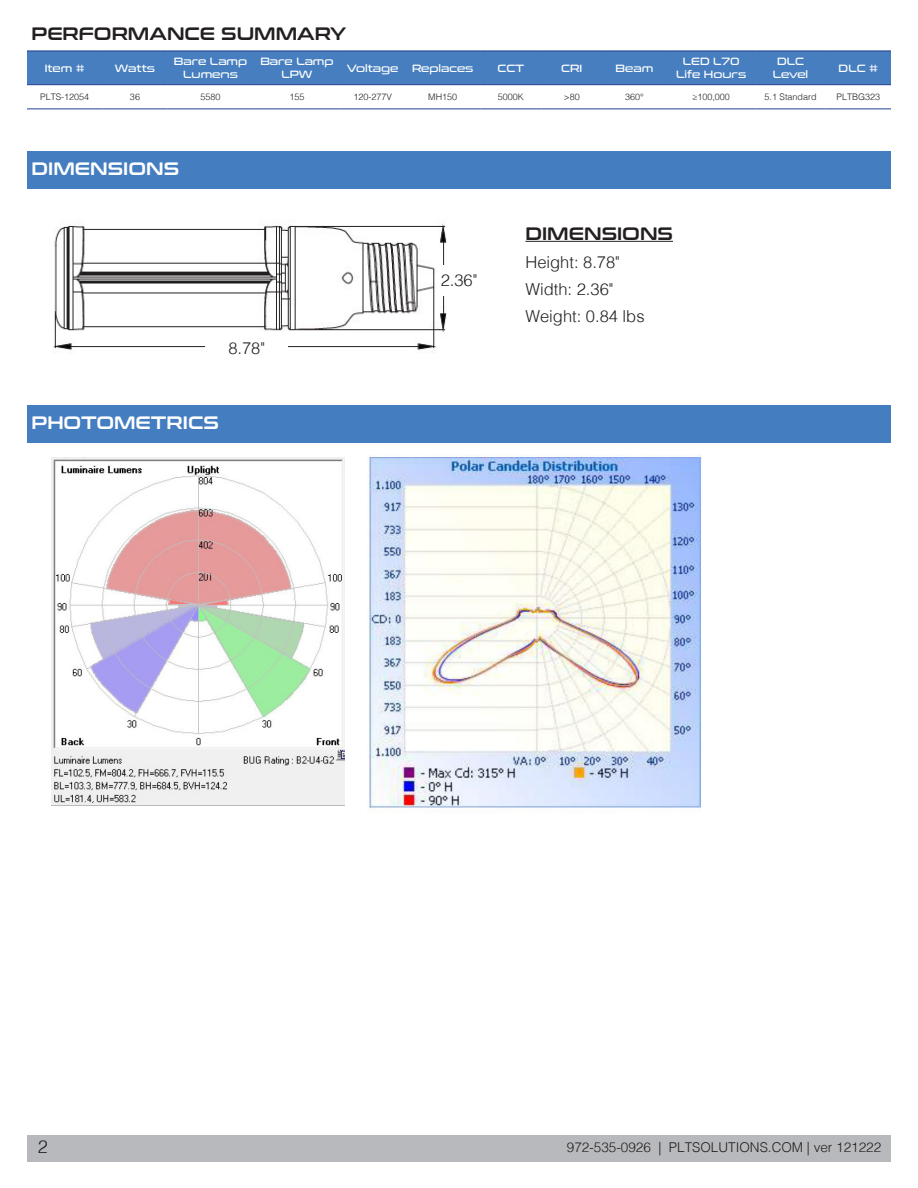
<style>
.page{position:relative;width:918px;height:1188px;background:#fff}
.page>*{position:absolute;margin:0;border:0;box-sizing:border-box;transform-origin:0 0}
.t1{font:18px "Conthrax Sb";color:#231f20}
.t2{font:18px "Conthrax Sb";color:#fff}
.t3{font:300 18px "Helvetica";color:#231f20}
.PLT_Body{font:300 16.5px "Helvetica";color:#231f20}
.t4{font:300 13.5px "Helvetica";color:#231f20}
.t5{font:10.5px/12.6px "Conthrax Rg";color:#fff;text-align:center}
.Paragraph_Style_1{font:300 9px "Helvetica";color:#231f20}
</style>
<div class="page">
<div style="left:27px;top:1135px;width:864px;height:27px;background:#b8b9bc"></div>
<div style="left:27px;top:152px;width:864px;height:37px;background:#447dc0"></div>
<div style="left:27px;top:406px;width:864px;height:37px;background:#447dc0"></div>
<div style="left:27px;top:52px;width:864px;height:32px;background:#467ebf"></div>
<hr style="left:27px;top:109px;width:76px;height:1px;background:#253f8e">
<hr style="left:103px;top:109px;width:64px;height:1px;background:#253f8e">
<hr style="left:167px;top:109px;width:87px;height:1px;background:#253f8e">
<hr style="left:254px;top:109px;width:86px;height:1px;background:#253f8e">
<hr style="left:340px;top:109px;width:65px;height:1px;background:#253f8e">
<hr style="left:405px;top:109px;width:76px;height:1px;background:#253f8e">
<hr style="left:481px;top:109px;width:60px;height:1px;background:#253f8e">
<hr style="left:541px;top:109px;width:61px;height:1px;background:#253f8e">
<hr style="left:602px;top:109px;width:65px;height:1px;background:#253f8e">
<hr style="left:667px;top:109px;width:88px;height:1px;background:#253f8e">
<hr style="left:755px;top:109px;width:71px;height:1px;background:#253f8e">
<hr style="left:826px;top:109px;width:65px;height:1px;background:#253f8e">
<hr style="left:27px;top:51px;width:76px;height:1px;background:#253f8e">
<hr style="left:103px;top:51px;width:64px;height:1px;background:#253f8e">
<hr style="left:167px;top:51px;width:87px;height:1px;background:#253f8e">
<hr style="left:254px;top:51px;width:86px;height:1px;background:#253f8e">
<hr style="left:340px;top:51px;width:65px;height:1px;background:#253f8e">
<hr style="left:405px;top:51px;width:76px;height:1px;background:#253f8e">
<hr style="left:481px;top:51px;width:60px;height:1px;background:#253f8e">
<hr style="left:541px;top:51px;width:61px;height:1px;background:#253f8e">
<hr style="left:602px;top:51px;width:65px;height:1px;background:#253f8e">
<hr style="left:667px;top:51px;width:88px;height:1px;background:#253f8e">
<hr style="left:755px;top:51px;width:71px;height:1px;background:#253f8e">
<hr style="left:826px;top:51px;width:65px;height:1px;background:#253f8e">
<hr style="left:27px;top:84px;width:76px;height:1px;background:#253f8e">
<hr style="left:103px;top:84px;width:64px;height:1px;background:#253f8e">
<hr style="left:167px;top:84px;width:87px;height:1px;background:#253f8e">
<hr style="left:254px;top:84px;width:86px;height:1px;background:#253f8e">
<hr style="left:340px;top:84px;width:65px;height:1px;background:#253f8e">
<hr style="left:405px;top:84px;width:76px;height:1px;background:#253f8e">
<hr style="left:481px;top:84px;width:60px;height:1px;background:#253f8e">
<hr style="left:541px;top:84px;width:61px;height:1px;background:#253f8e">
<hr style="left:602px;top:84px;width:65px;height:1px;background:#253f8e">
<hr style="left:667px;top:84px;width:88px;height:1px;background:#253f8e">
<hr style="left:755px;top:84px;width:71px;height:1px;background:#253f8e">
<hr style="left:826px;top:84px;width:65px;height:1px;background:#253f8e">
<img style="left:52px;top:458px;width:293px;height:348px">
<img style="left:367px;top:455px;width:335px;height:354px">
<img style="left:53px;top:220px;width:394px;height:133px">
<hr style="left:525px;top:241px;width:148px;height:1px;background:#231f20">
<div style="left:437px;top:265px;width:40px;height:30px;background:#fff"></div>
<div style="left:206px;top:336px;width:82px;height:53px;background:#fff"></div>
<p class="t1" style="left:32px;top:20px;width:316px">PERFORMANCE SUMMARY</p>
<p class="t5" style="left:45px;top:61px;width:42px">Item #</p>
<p class="t5" style="left:115px;top:61px;width:42px">Watts</p>
<p class="t5" style="left:174px;top:55px;width:75px">Bare Lamp</p>
<p class="t5" style="left:183px;top:67px;width:56px">Lumens</p>
<p class="t5" style="left:260px;top:55px;width:75px">Bare Lamp<br>LPW</p>
<p class="t5" style="left:347px;top:61px;width:53px">Voltage</p>
<p class="t5" style="left:412px;top:61px;width:63px">Replaces</p>
<p class="t5" style="left:497px;top:61px;width:28px">CCT</p>
<p class="t5" style="left:561px;top:61px;width:23px">CRI</p>
<p class="t5" style="left:616px;top:61px;width:39px">Beam</p>
<p class="t5" style="left:676px;top:55px;width:72px">LED L70<br>Life Hours</p>
<p class="t5" style="left:773px;top:55px;width:37px">DLC<br>Level</p>
<p class="t5" style="left:839px;top:61px;width:41px">DLC #</p>
<p class="Paragraph_Style_1" style="left:40px;top:89px;width:51px">PLTS-12054</p>
<p class="Paragraph_Style_1" style="left:130px;top:89px;width:12px">36</p>
<p class="Paragraph_Style_1" style="left:201px;top:89px;width:22px">5580</p>
<p class="Paragraph_Style_1" style="left:289px;top:89px;width:17px">155</p>
<p class="Paragraph_Style_1" style="left:353px;top:89px;width:40px">120-277V</p>
<p class="Paragraph_Style_1" style="left:428px;top:89px;width:31px">MH150</p>
<p class="Paragraph_Style_1" style="left:498px;top:89px;width:28px">5000K</p>
<p class="Paragraph_Style_1" style="left:564px;top:89px;width:17px">&gt;80</p>
<p class="Paragraph_Style_1" style="left:625px;top:89px;width:20px">360°</p>
<p class="Paragraph_Style_1" style="left:692px;top:89px;width:39px">≥100,000</p>
<p class="Paragraph_Style_1" style="left:765px;top:89px;width:54px">5.1 Standard</p>
<p class="Paragraph_Style_1" style="left:837px;top:89px;width:45px">PLTBG323</p>
<p class="t2" style="left:32px;top:155px;width:149px">DIMENSIONS</p>
<p class="PLT_Body" style="left:228px;top:334px;width:38px">8.78"</p>
<p class="t2" style="left:32px;top:409px;width:189px">PHOTOMETRICS</p>
<p class="PLT_Body" style="left:441px;top:266px;width:38px">2.36"</p>
<p class="t1" style="left:525px;top:219px;width:149px">DIMENSIONS</p>
<p class="PLT_Body" style="left:525px;top:248px;width:96px">Height: 8.78"</p>
<p class="PLT_Body" style="left:525px;top:275px;width:90px">Width: 2.36"</p>
<p class="PLT_Body" style="left:525px;top:302px;width:121px">Weight: 0.84 lbs</p>
<p class="t3" style="left:38px;top:1132px;width:12px">2</p>
<p class="t4" style="left:567px;top:1136px;width:316px">972-535-0926 | PLTSOLUTIONS.COM | ver 121222</p>
</div>
